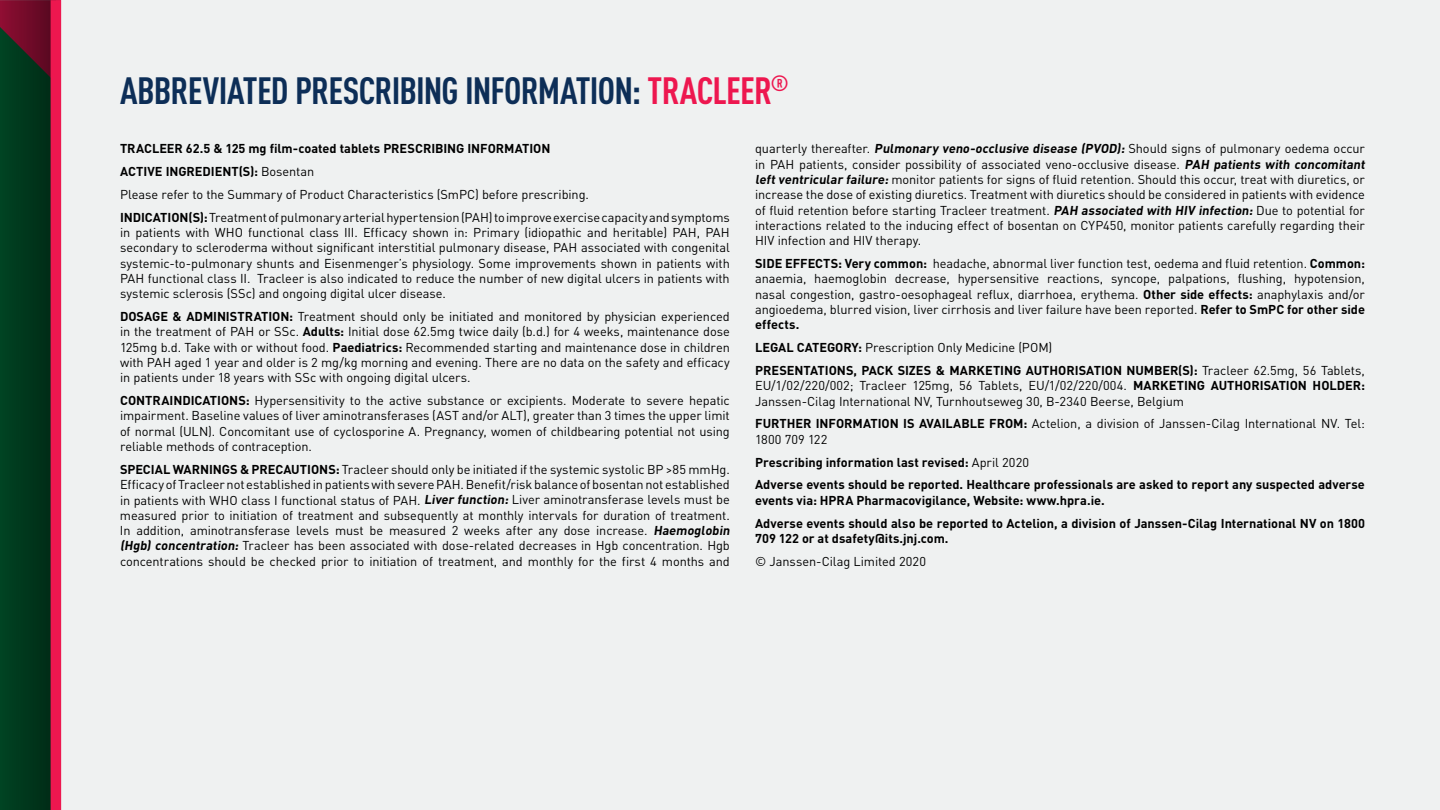
<style>
.page{position:relative;width:1440px;height:810px;background:#fff}
.page>*{position:absolute;margin:0;border:0;box-sizing:border-box;transform-origin:0 0}
.t1{font:700 condensed 37.5px "DINOT";letter-spacing:-.02em;color:#0d2e57}
.t2{font:12.75px/15.3px "DINOT";letter-spacing:-.005em;color:#000}
.t3{font:700 12.75px/22.8px "DINOT";color:#000}
.s1{color:#ed174f}
.s2{font-weight:700}
.s3{font-weight:400}
</style>
<div class="page">
<div style="left:0;top:0;width:56px;height:810px;background:#00391d"></div>
<div style="left:61px;top:0;width:1379px;height:810px;background:#eff1f1"></div>
<div style="left:51px;top:0;width:10px;height:810px;background:#ed174f"></div>
<h1 class="t1" style="left:120px;top:68px;width:671px">ABBREVIATED PRESCRIBING INFORMATION: <span class="s1">TRACLEER</span><sup>®</sup></h1>
<p class="t2" style="left:120px;top:137px;width:611px;line-height:22.8px"><span class="s2">TRACLEER 62.5 &amp; 125 mg film-coated tablets PRESCRIBING INFORMATION<br>ACTIVE INGREDIENT(S):</span> Bosentan<br>Please refer to the Summary of Product Characteristics (SmPC) before prescribing.<br><span class="s2">INDICATION(S):</span> Treatment of pulmonary arterial hypertension (PAH) to improve exercise capacity and symptoms</p>
<p class="t2" style="left:120px;top:225px;width:611px;text-align:justify">in patients with WHO functional class III. Efficacy shown in: Primary (idiopathic and heritable) PAH, PAH secondary to scleroderma without significant interstitial pulmonary disease, PAH associated with congenital systemic-to-pulmonary shunts and Eisenmenger’s physiology. Some improvements shown in patients with PAH functional class II. Tracleer is also indicated to reduce the number of new digital ulcers in patients with systemic sclerosis (SSc) and ongoing digital ulcer disease.</p>
<p class="t2" style="left:120px;top:309px;width:611px;text-align:justify"><span class="s2">DOSAGE &amp; ADMINISTRATION:</span> Treatment should only be initiated and monitored by physician experienced in the treatment of PAH or SSc. <span class="s2">Adults:</span> Initial dose 62.5mg twice daily (b.d.) for 4 weeks, maintenance dose 125mg b.d. Take with or without food. <span class="s2">Paediatrics:</span> Recommended starting and maintenance dose in children with PAH aged 1 year and older is 2 mg/kg morning and evening. There are no data on the safety and efficacy in patients under 18 years with SSc with ongoing digital ulcers.</p>
<p class="t2" style="left:120px;top:393px;width:611px;text-align:justify"><span class="s2">CONTRAINDICATIONS:</span> Hypersensitivity to the active substance or excipients. Moderate to severe hepatic impairment. Baseline values of liver aminotransferases (AST and/or ALT), greater than 3 times the upper limit of normal (ULN). Concomitant use of cyclosporine A. Pregnancy, women of childbearing potential not using reliable methods of contraception.</p>
<p class="t2" style="left:120px;top:461px;width:614px"><span class="s2">SPECIAL WARNINGS &amp; PRECAUTIONS:</span> Tracleer should only be initiated if the systemic systolic BP &gt;85 mmHg.<br>Efficacy of Tracleer not established in patients with severe PAH. Benefit/risk balance of bosentan not established in patients with WHO class I functional status of PAH. <span class="s2">Liver function:</span> Liver aminotransferase levels must be measured prior to initiation of treatment and subsequently at monthly intervals for duration of treatment.<br>In addition, aminotransferase levels must be measured 2 weeks after any dose increase. <span class="s2">Haemoglobin (Hgb) concentration:</span> Tracleer has been associated with dose-related decreases in Hgb concentration. Hgb concentrations should be checked prior to initiation of treatment, and monthly for the first 4 months and</p>
<p class="t2" style="left:755px;top:141px;width:614px">quarterly thereafter. <span class="s2">Pulmonary veno-occlusive disease (PVOD):</span> Should signs of pulmonary oedema occur in PAH patients, consider possibility of associated veno-occlusive disease. <span class="s2">PAH patients with concomitant left ventricular failure:</span> monitor patients for signs of fluid retention. Should this occur, treat with diuretics, or increase the dose of existing diuretics. Treatment with diuretics should be considered in patients with evidence of fluid retention before starting Tracleer treatment. <span class="s2">PAH associated with HIV infection:</span> Due to potential for interactions related to the inducing effect of bosentan on CYP450, monitor patients carefully regarding their HIV infection and HIV therapy.</p>
<p class="t2" style="left:755px;top:256px;width:611px;text-align:justify"><span class="s2">SIDE EFFECTS: Very common:</span> headache, abnormal liver function test, oedema and fluid retention. <span class="s2">Common: </span>anaemia, haemoglobin decrease, hypersensitive reactions, syncope, palpations, flushing, hypotension, nasal congestion, gastro-oesophageal reflux, diarrhoea, erythema. <span class="s2">Other side effects:</span> anaphylaxis and/or angioedema, blurred vision, liver cirrhosis and liver failure have been reported. <span class="s2">Refer to SmPC for other side effects.</span></p>
<p class="t3" style="left:755px;top:336px;width:611px">LEGAL CATEGORY: <span class="s3">Prescription Only Medicine (POM)<br></span>PRESENTATIONS, PACK SIZES &amp; MARKETING AUTHORISATION NUMBER(S): <span class="s3">Tracleer 62.5mg, 56 Tablets,</span></p>
<p class="t2" style="left:755px;top:378px;width:611px">EU/1/02/220/002; Tracleer 125mg, 56 Tablets, EU/1/02/220/004. <span class="s2">MARKETING AUTHORISATION HOLDER:<br></span>Janssen-Cilag International NV, Turnhoutseweg 30, B-2340 Beerse, Belgium</p>
<p class="t2" style="left:755px;top:416px;width:611px"><span class="s2">FURTHER INFORMATION IS AVAILABLE FROM:</span> Actelion, a division of Janssen-Cilag International NV. Tel:<br>1800 709 122</p>
<p class="t3" style="left:755px;top:450px;width:611px">Prescribing information last revised: <span class="s3">April 2020<br></span>Adverse events should be reported. Healthcare professionals are asked to report any suspected adverse</p>
<p class="t3" style="left:755px;top:488px;width:611px">events via: HPRA Pharmacovigilance, Website: www.hpra.ie.<br>Adverse events should also be reported to Actelion, a division of Janssen-Cilag International NV on 1800</p>
<p class="t3" style="left:755px;top:527px;width:195px">709 122 or at dsafety@its.jnj.com.</p>
<p class="t2" style="left:755px;top:553px;width:172px">© Janssen-Cilag Limited 2020</p>
</div>
